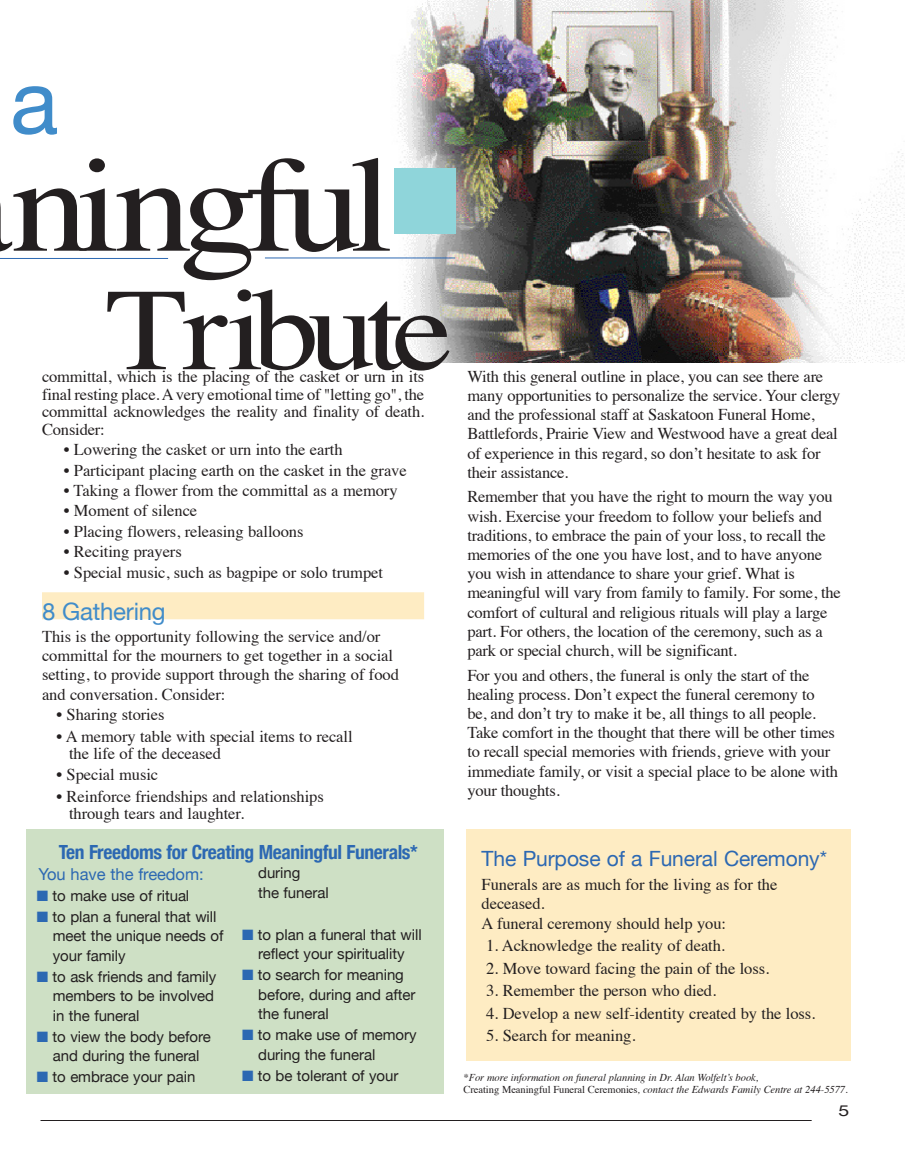
<style>
.page{position:relative;width:905px;height:1161px;background:#fff}
.page>*{position:absolute;margin:0;border:0;box-sizing:border-box;transform-origin:0 0}
.t1{font:135.3px "Times";letter-spacing:-.08em;color:#231f20;scale:1.15 1}
.t2{font:117px "Times";letter-spacing:-.075em;color:#231f20;scale:1.15 1}
.t3{font:89.85px "Helvetica Neue";color:#408cca}
.t4{font:24px "Helvetica Neue";letter-spacing:-.01em;color:#408cca}
.t5{font:21px "Helvetica Neue";letter-spacing:-.005em;color:#2c68b2}
.t6{font:700 condensed 19.5px "Helvetica Neue";letter-spacing:-.02em;color:#2c68b2}
.t7{font:16.5px/19.2px "Times";letter-spacing:-.015em;color:#231f20}
.t8{font:16.5px "Helvetica Neue";letter-spacing:-.005em;color:#2c68b2}
.t9{font:15px/19.5px "Helvetica Neue";letter-spacing:-.005em;color:#231f20}
.t10{font:15px "Helvetica Neue";letter-spacing:-.005em;color:#231f20;scale:1.3 1}
.t11{font:italic 10.5px/12.8px "Times";letter-spacing:-.005em;color:#231f20}
.s1{color:#2c68b2}
.s2{font-style:normal}
</style>
<div class="page">
<img style="left:350px;top:0;width:554px;height:362px">
<div style="left:42px;top:592px;width:382px;height:27px;background:#feecc3"></div>
<hr style="left:40px;top:1120px;width:771px;height:1px;background:#231f20">
<div style="left:466px;top:830px;width:384px;height:231px;background:#feecc3"></div>
<div style="left:26px;top:829px;width:418px;height:265px;background:#cee0c5"></div>
<div style="left:394px;top:169px;width:61px;height:65px;background:#8fd5da"></div>
<hr style="left:0;top:258px;width:168px;height:1px;background:#2c68b2">
<hr style="left:265px;top:258px;width:190px;height:1px;background:#2c68b2">
<h3 class="t3" style="left:10px;top:48px;width:50px">a</h3>
<h1 class="t1" style="left:11px;top:79px;width:334px">ningful</h1>
<h2 class="t2" style="left:105px;top:220px;width:303px">Tribute</h2>
<p class="t7" style="left:42px;top:366px;width:384px;line-height:17.7px;text-align:justify">committal, which is the placing of the casket or urn in its final resting place. A very emotional time of "letting go", the committal acknowledges the reality and finality of death.<br>Consider:</p>
<p class="t7" style="left:64px;top:439px;width:280px">• Lowering the casket or urn into the earth</p>
<p class="t7" style="left:64px;top:459px;width:344px">• Participant placing earth on the casket in the grave</p>
<p class="t7" style="left:64px;top:480px;width:335px">• Taking a flower from the committal as a memory</p>
<p class="t7" style="left:64px;top:500px;width:135px">• Moment of silence</p>
<p class="t7" style="left:64px;top:520px;width:241px">• Placing flowers, releasing balloons</p>
<p class="t7" style="left:64px;top:541px;width:119px">• Reciting prayers</p>
<p class="t7" style="left:64px;top:561px;width:321px">• Special music, such as bagpipe or solo trumpet</p>
<h3 class="t4" style="left:42px;top:597px;width:125px">8 Gathering</h3>
<p class="t7" style="left:42px;top:626px;width:358px">This is the opportunity following the service and/or committal for the mourners to get together in a social setting, to provide support through the sharing of food and conversation. Consider:</p>
<p class="t7" style="left:56px;top:704px;width:109px">• Sharing stories</p>
<p class="t7" style="left:69px;top:726px;width:285px;line-height:17.1px;text-indent:-13px">• A memory table with special items to recall the life of the deceased</p>
<p class="t7" style="left:56px;top:764px;width:103px">• Special music</p>
<p class="t7" style="left:69px;top:786px;width:256px;line-height:17.1px;text-indent:-13px">• Reinforce friendships and relationships through tears and laughter.</p>
<p class="t6" style="left:59px;top:840px;width:360px">Ten Freedoms for Creating Meaningful Funerals*</p>
<p class="t8" style="left:38px;top:864px;width:167px">You have the freedom:</p>
<p class="t9" style="left:37px;top:885px;width:154px"><span class="s1">■</span> to make use of ritual</p>
<p class="t9" style="left:53px;top:906px;width:172px;text-indent:-16px"><span class="s1">■</span> to plan a funeral that will meet the unique needs of your family</p>
<p class="t9" style="left:53px;top:966px;width:165px;text-indent:-16px"><span class="s1">■</span> to ask friends and family members to be involved in the funeral</p>
<p class="t9" style="left:37px;top:1026px;width:175px;text-align:center"><span class="s1">■</span> to view the body before and during the funeral</p>
<p class="t9" style="left:37px;top:1067px;width:160px"><span class="s1">■</span> to embrace your pain</p>
<p class="t9" style="left:258px;top:863px;width:72px">during<br>the funeral</p>
<p class="t9" style="left:242px;top:925px;width:181px;text-align:center"><span class="s1">■</span> to plan a funeral that will reflect your spirituality</p>
<p class="t9" style="left:258px;top:965px;width:159px;text-indent:-16px"><span class="s1">■</span> to search for meaning before, during and after the funeral</p>
<p class="t9" style="left:258px;top:1025px;width:160px;text-indent:-16px"><span class="s1">■</span> to make use of memory during the funeral</p>
<p class="t9" style="left:242px;top:1066px;width:158px"><span class="s1">■</span> to be tolerant of your</p>
<p class="t7" style="left:467px;top:365px;width:374px">With this general outline in place, you can see there are many opportunities to personalize the service. Your clergy and the professional staff at Saskatoon Funeral Home, Battlefords, Prairie View and Westwood have a great deal of experience in this regard, so don’t hesitate to ask for their assistance.</p>
<p class="t7" style="left:467px;top:486px;width:375px">Remember that you have the right to mourn the way you wish. Exercise your freedom to follow your beliefs and traditions, to embrace the pain of your loss, to recall the memories of the one you have lost, and to have anyone you wish in attendance to share your grief. What is meaningful will vary from family to family. For some, the comfort of cultural and religious rituals will play a large part. For others, the location of the ceremony, such as a park or special church, will be significant.</p>
<p class="t7" style="left:467px;top:664px;width:372px">For you and others, the funeral is only the start of the healing process. Don’t expect the funeral ceremony to be, and don’t try to make it be, all things to all people.<br>Take comfort in the thought that there will be other times to recall special memories with friends, grieve with your immediate family, or visit a special place to be alone with your thoughts.</p>
<p class="t5" style="left:481px;top:846px;width:347px">The Purpose of a Funeral Ceremony*</p>
<p class="t7" style="left:481px;top:873px;width:297px">Funerals are as much for the living as for the deceased.<br>A funeral ceremony should help you:</p>
<p class="t7" style="left:486px;top:935px;width:240px">1. Acknowledge the reality of death.</p>
<p class="t7" style="left:486px;top:957px;width:285px">2. Move toward facing the pain of the loss.</p>
<p class="t7" style="left:486px;top:980px;width:232px">3. Remember the person who died.</p>
<p class="t7" style="left:486px;top:1002px;width:331px">4. Develop a new self-identity created by the loss.</p>
<p class="t7" style="left:486px;top:1025px;width:151px">5. Search for meaning.</p>
<p class="t11" style="left:463px;top:1070px;width:386px">*For more information on funeral planning in Dr. Alan Wolfelt’s book,<br><span class="s2">Creating Meaningful Funeral Ceremonies</span>, contact the Edwards Family Centre at 244-5577.</p>
<p class="t10" style="left:838px;top:1102px;width:10px">5</p>
</div>
